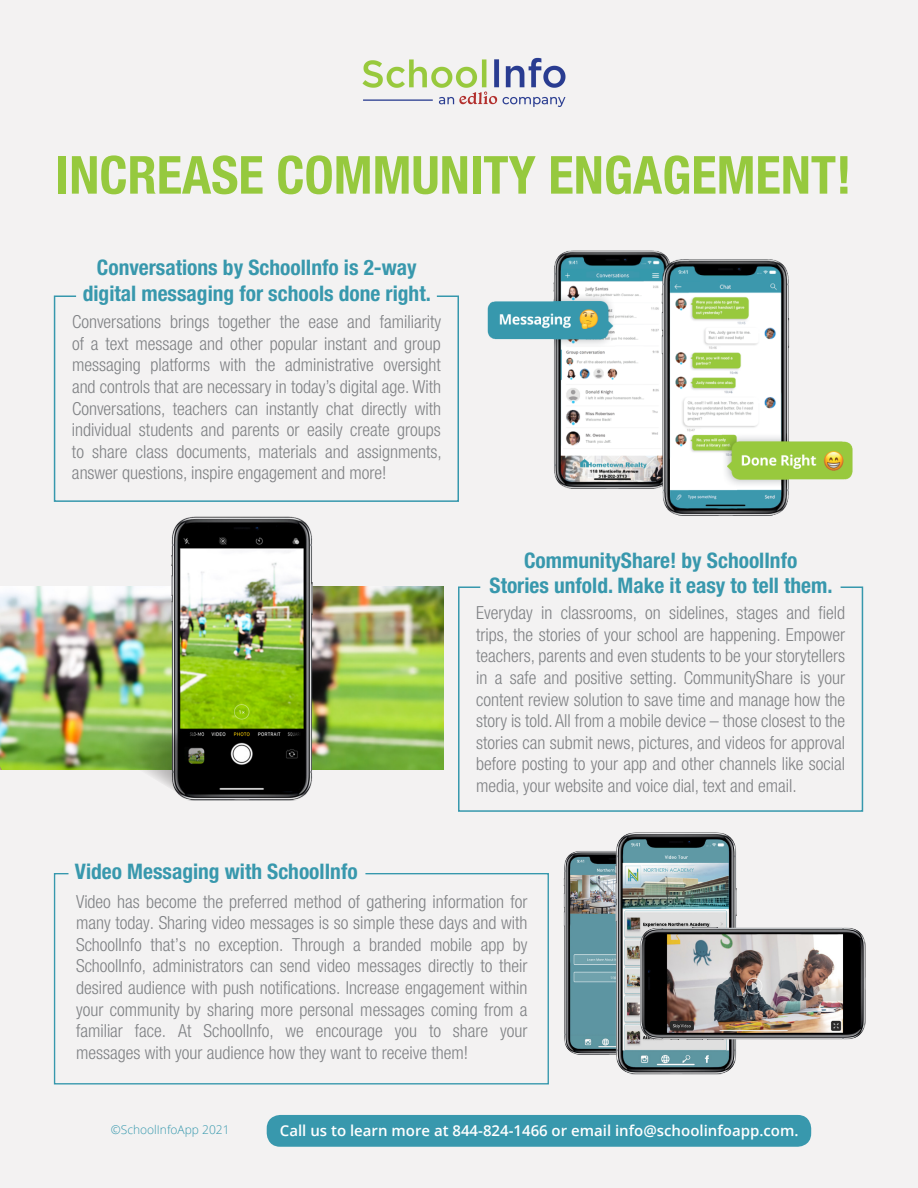
<style>
.page{position:relative;width:918px;height:1188px;background:#f3f2f2}
.page>*{position:absolute;margin:0;border:0;box-sizing:border-box;transform-origin:0 0}
.t1{font:700 condensed 52.5px "Helvetica Neue LT Std";color:#96c93e}
.t2{font:700 condensed 21.45px/25.7px "Helvetica Neue LT Std";color:#3898ad;text-align:center}
.t3{font:300 condensed 18px/21.6px "Helvetica Neue LT Std";color:#808285;text-align:justify}
.t4{font:600 15px "Open Sans";color:#fff}
.t5{font:300 12px "Open Sans";color:#3698ad}
.s1{font-style:inherit}
</style>
<div class="page">
<svg style="left:53px;top:295px;width:406px;height:207px"></svg>
<svg style="left:458px;top:586px;width:406px;height:226px"></svg>
<svg style="left:53px;top:873px;width:496px;height:212px"></svg>
<img style="left:0;top:586px;width:443px;height:183px">
<img style="left:95px;top:516px;width:296px;height:285px">
<svg style="left:76px;top:733px;width:134px;height:65px"></svg>
<img style="left:487px;top:250px;width:366px;height:266px">
<div style="left:267px;top:1115px;width:544px;height:32px;background:#3898ad;border-radius:14px"></div>
<img style="left:563px;top:851px;width:36px;height:204px">
<img style="left:599px;top:832px;width:138px;height:243px">
<img style="left:638px;top:920px;width:228px;height:128px">
<img style="left:362px;top:57px;width:204px;height:50px">
<h1 class="t1" style="left:56px;top:143px;width:797px">INCREASE COMMUNITY ENGAGEMENT!</h1>
<p class="t2" style="left:83px;top:254px;width:350px">Conversations by Schoolinfo is 2-way digital messaging for schools done right.</p>
<p class="t3" style="left:72px;top:311px;width:371px">Conversations brings together the ease and familiarity of a text message and other popular instant and group messaging platforms with the administrative oversight and controls that are necessary in today’s digital age. With Conversations, teachers can instantly chat directly with individual students and parents or easily create groups to share class documents, materials and assignments, answer questions, inspire engagement and more!</p>
<p class="t2" style="left:490px;top:547px;width:344px">CommunityShare! by Schoolinfo<br>Stories unfold. Make it easy to tell them.</p>
<p class="t3" style="left:476px;top:602px;width:371px">Everyday in classrooms, on sidelines, stages and field trips, the stories of your school are happening. Empower teachers, parents and even students to be your storytellers in a safe and positive setting. CommunityShare is your content review solution to save time and manage how the story is told. All from a mobile device – those closest to the stories can submit news, pictures, and videos for approval before posting to your app and other channels like social media, your website and voice dial, text and email.</p>
<p class="t2" style="left:75px;top:859px;width:284px">video Messaging with Schoolinfo</p>
<p class="t3" style="left:76px;top:890px;width:453px">Video has become the preferred method of gathering information for many today. Sharing video messages is so simple these days and with SchoolInfo that’s no exception. Through a branded mobile app by SchoolInfo, administrators can send video messages directly to their desired audience with push notifications. Increase engagement within your community by sharing more personal messages coming from a familiar face. At SchoolInfo, we encourage you to share your messages with your audience how they want to receive them!</p>
<p class="t5" style="left:111px;top:1122px;width:120px">©SchoolInfoApp 2021</p>
<p class="t4" style="left:280px;top:1120px;width:520px">Call us to learn more at <span class="s1">844-824-1466</span> or email info@schoolinfoapp.com.</p>
</div>
